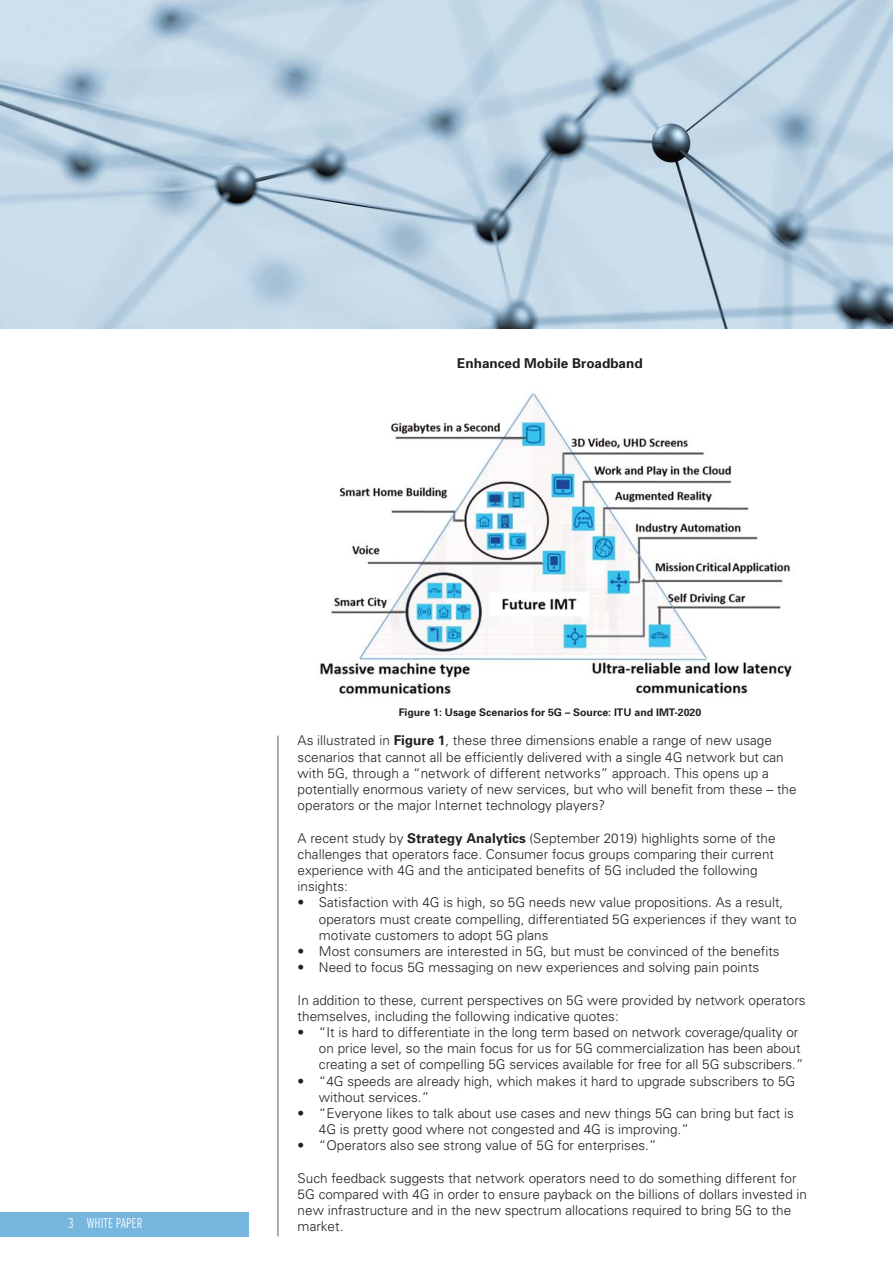
<style>
.page{position:relative;width:893px;height:1263px;background:#fff}
.page>*{position:absolute;margin:0;border:0;box-sizing:border-box;transform-origin:0 0}
.t1{font:300 15px "Proxima Nova A Ex Cn";color:#fff}
.t2{font:300 13.5px/16.2px "Univers";color:#231f20}
.t3{font:700 13.5px "Univers";color:#231f20}
.t4{font:700 10.5px "Univers";color:#231f20}
.s1{font-weight:700}
</style>
<div class="page">
<div style="left:0;top:1212px;width:249px;height:24px;background:#77b7dd"></div>
<hr style="left:277px;top:736px;width:2px;height:500px;background:#939598">
<img style="left:320px;top:393px;width:472px;height:301px">
<img style="left:0;top:0;width:893px;height:329px">
<p class="t1" style="left:68px;top:1218px;width:76px">3 WHITE PAPER</p>
<p class="t3" style="left:457px;top:358px;width:187px">Enhanced Mobile Broadband</p>
<p class="t4" style="left:399px;top:709px;width:304px">Figure 1: Usage Scenarios for 5G – Source: ITU and IMT-2020</p>
<p class="t2" style="left:298px;top:734px;width:500px">As illustrated in <span class="s1">Figure 1</span>, these three dimensions enable a range of new usage scenarios that cannot all be efficiently delivered with a single 4G network but can with 5G, through a “network of different networks” approach. This opens up a potentially enormous variety of new services, but who will benefit from these – the operators or the major Internet technology players?</p>
<p class="t2" style="left:298px;top:831px;width:479px">A recent study by <span class="s1">Strategy Analytics</span> (September 2019) highlights some of the challenges that operators face. Consumer focus groups comparing their current experience with 4G and the anticipated benefits of 5G included the following insights:</p>
<p class="t2" style="left:319px;top:896px;width:479px;text-indent:-21px">• Satisfaction with 4G is high, so 5G needs new value propositions. As a result, operators must create compelling, differentiated 5G experiences if they want to motivate customers to adopt 5G plans</p>
<p class="t2" style="left:298px;top:944px;width:483px">• Most consumers are interested in 5G, but must be convinced of the benefits</p>
<p class="t2" style="left:298px;top:960px;width:463px">• Need to focus 5G messaging on new experiences and solving pain points</p>
<p class="t2" style="left:298px;top:993px;width:509px">In addition to these, current perspectives on 5G were provided by network operators themselves, including the following indicative quotes:</p>
<p class="t2" style="left:319px;top:1025px;width:486px;text-indent:-21px">• “It is hard to differentiate in the long term based on network coverage/quality or on price level, so the main focus for us for 5G commercialization has been about creating a set of compelling 5G services available for free for all 5G subscribers.”</p>
<p class="t2" style="left:319px;top:1074px;width:478px;text-indent:-21px">• “4G speeds are already high, which makes it hard to upgrade subscribers to 5G without services.”</p>
<p class="t2" style="left:319px;top:1106px;width:476px;text-indent:-21px">• “Everyone likes to talk about use cases and new things 5G can bring but fact is<br>4G is pretty good where not congested and 4G is improving.”</p>
<p class="t2" style="left:298px;top:1139px;width:360px">• “Operators also see strong value of 5G for enterprises.”</p>
<p class="t2" style="left:298px;top:1171px;width:511px">Such feedback suggests that network operators need to do something different for 5G compared with 4G in order to ensure payback on the billions of dollars invested in new infrastructure and in the new spectrum allocations required to bring 5G to the market.</p>
</div>
